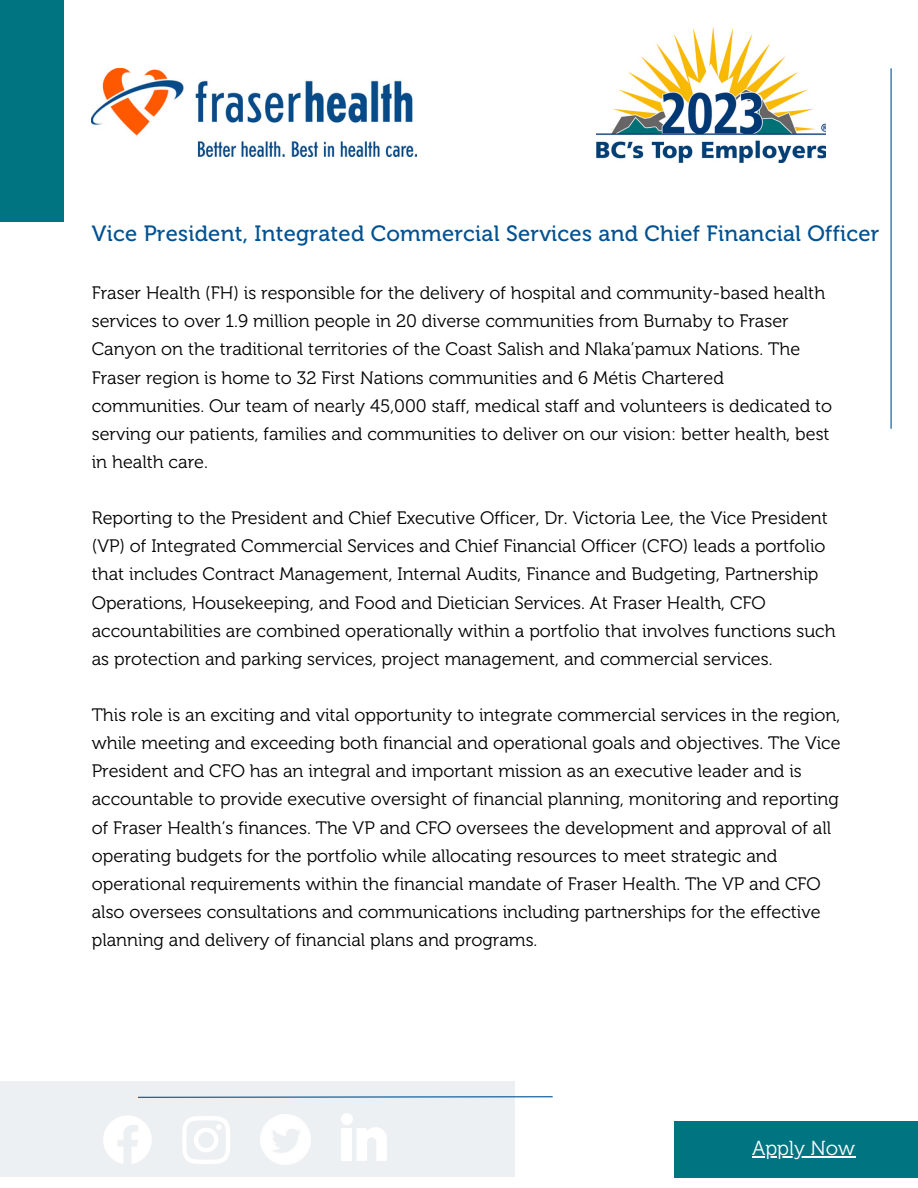
<style>
.page{position:relative;width:918px;height:1188px;background:#fff}
.page>*{position:absolute;margin:0;border:0;box-sizing:border-box;transform-origin:0 0}
.t1{font:22.05px "Museo 500";letter-spacing:.01em;color:#005293}
.t2{font:20.25px "Museo 300";color:#fff}
.t3{font:18px/28.2px "Museo 300";color:#000}
</style>
<div class="page">
<div style="left:0;top:0;width:64px;height:222px;background:#007582"></div>
<hr style="left:891px;top:68px;width:1px;height:361px;background:#005293">
<img style="left:92px;top:68px;width:325px;height:88px">
<div style="left:0;top:1082px;width:514px;height:95px;background:#edf0f2"></div>
<div style="left:675px;top:1121px;width:243px;height:56px;background:#007582"></div>
<hr style="left:752px;top:1156px;width:103px;height:1px;background:#fff">
<img style="left:596px;top:26px;width:230px;height:136px">
<svg style="left:103px;top:1116px;width:49px;height:48px"></svg>
<svg style="left:182px;top:1116px;width:48px;height:48px"></svg>
<div style="left:342px;top:1128px;width:10px;height:32px;background:#fff"></div>
<div style="left:341px;top:1113px;width:12px;height:12px;background:#fff;border-radius:50%"></div>
<svg style="left:357px;top:1127px;width:30px;height:33px"></svg>
<img style="left:261px;top:1115px;width:49px;height:49px">
<svg style="left:138px;top:1096px;width:415px;height:2px"></svg>
<p class="t1" style="left:92px;top:220px;width:789px">Vice President, Integrated Commercial Services and Chief Financial Officer</p>
<p class="t3" style="left:92px;top:279px;width:742px">Fraser Health (FH) is responsible for the delivery of hospital and community-based health services to over 1.9 million people in 20 diverse communities from Burnaby to Fraser Canyon on the traditional territories of the Coast Salish and Nlaka’pamux Nations. The Fraser region is home to 32 First Nations communities and 6 Métis Chartered communities. Our team of nearly 45,000 staff, medical staff and volunteers is dedicated to serving our patients, families and communities to deliver on our vision: better health, best in health care.</p>
<p class="t3" style="left:92px;top:504px;width:745px">Reporting to the President and Chief Executive Officer, Dr. Victoria Lee, the Vice President (VP) of Integrated Commercial Services and Chief Financial Officer (CFO) leads a portfolio that includes Contract Management, Internal Audits, Finance and Budgeting, Partnership Operations, Housekeeping, and Food and Dietician Services. At Fraser Health, CFO accountabilities are combined operationally within a portfolio that involves functions such as protection and parking services, project management, and commercial services.</p>
<p class="t3" style="left:92px;top:701px;width:750px">This role is an exciting and vital opportunity to integrate commercial services in the region, while meeting and exceeding both financial and operational goals and objectives. The Vice President and CFO has an integral and important mission as an executive leader and is accountable to provide executive oversight of financial planning, monitoring and reporting of Fraser Health’s finances. The VP and CFO oversees the development and approval of all operating budgets for the portfolio while allocating resources to meet strategic and operational requirements within the financial mandate of Fraser Health. The VP and CFO also oversees consultations and communications including partnerships for the effective planning and delivery of financial plans and programs.</p>
<p class="t2" style="left:752px;top:1136px;width:105px">Apply Now</p>
</div>
